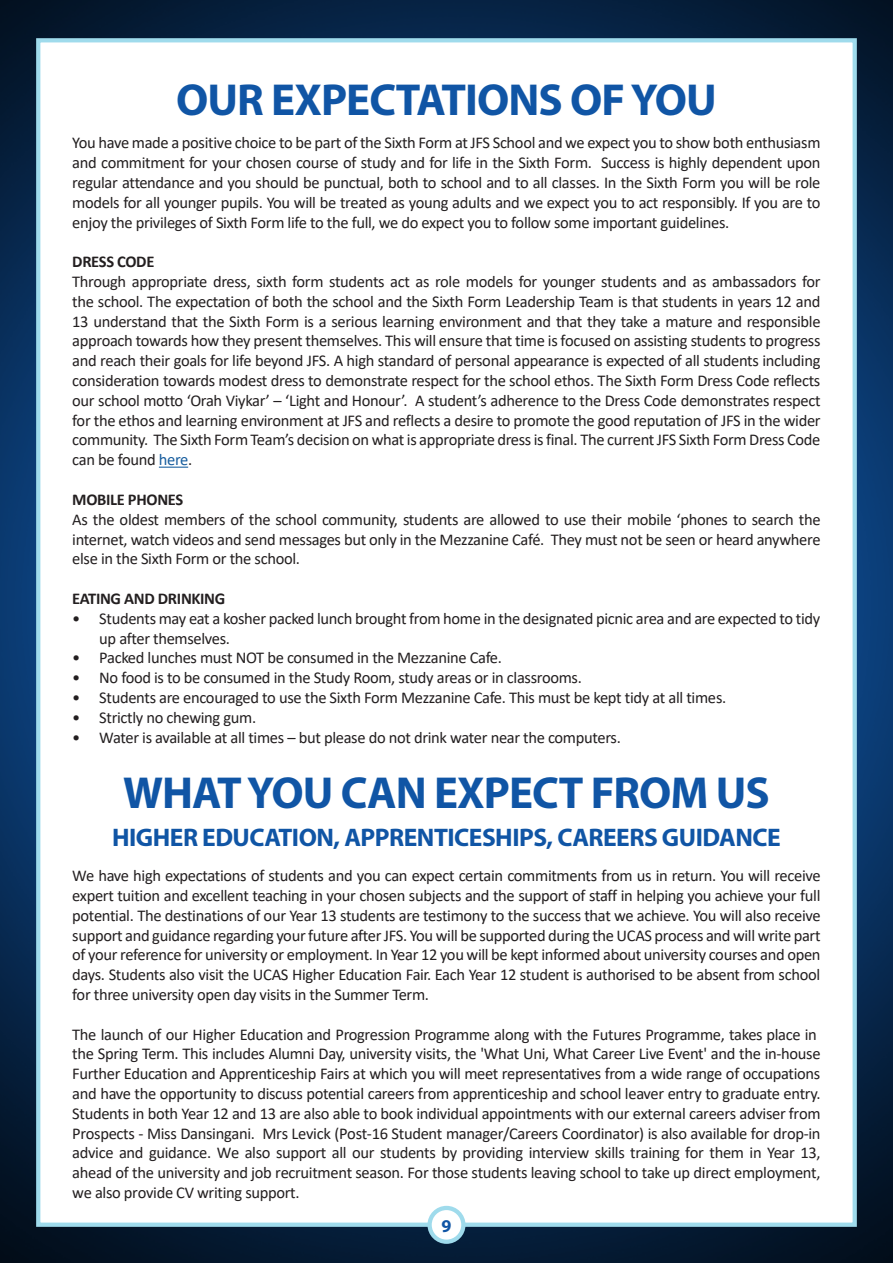
<style>
.page{position:relative;width:893px;height:1263px;background:#fff}
.page>*{position:absolute;margin:0;border:0;box-sizing:border-box;transform-origin:0 0}
.t1{font:700 45px "Myriad Pro";letter-spacing:-.02em;color:#1055a5}
.t2{font:700 25.5px "Myriad Pro";letter-spacing:-.02em;color:#1055a5}
.t3{font:700 18px "Myriad Pro";color:#1055a5}
.t4{font:16.5px/19.8px "Calibri";letter-spacing:-.02em;color:#231f20;text-align:justify}
.t5{font:700 16.5px "Calibri";letter-spacing:-.02em;color:#231f20}
.s1{color:#175d9e}
</style>
<div class="page">
<img style="left:0;top:0;width:893px;height:1263px">
<div style="left:36px;top:38px;width:821px;height:1189px;background:#fff;border:4px solid #9fdbec"></div>
<div style="left:430px;top:1208px;width:33px;height:34px;background:#fff;border-radius:50%"></div>
<div style="left:427px;top:1206px;width:38px;height:38px;border:4px solid #9fdbec;border-radius:50%"></div>
<svg style="left:159px;top:467px;width:29px;height:1px"></svg>
<p class="t1" style="left:176px;top:70px;width:542px">OUR EXPECTATIONS OF YOU</p>
<p class="t4" style="left:72px;top:133px;width:750px">You have made a positive choice to be part of the Sixth Form at JFS School and we expect you to show both enthusiasm and commitment for your chosen course of study and for life in the Sixth Form. Success is highly dependent upon regular attendance and you should be punctual, both to school and to all classes. In the Sixth Form you will be role models for all younger pupils. You will be treated as young adults and we expect you to act responsibly. If you are to enjoy the privileges of Sixth Form life to the full, we do expect you to follow some important guidelines.</p>
<p class="t5" style="left:72px;top:250px;width:84px">DRESS CODE</p>
<p class="t4" style="left:72px;top:271px;width:750px">Through appropriate dress, sixth form students act as role models for younger students and as ambassadors for the school. The expectation of both the school and the Sixth Form Leadership Team is that students in years 12 and 13 understand that the Sixth Form is a serious learning environment and that they take a mature and responsible approach towards how they present themselves. This will ensure that time is focused on assisting students to progress and reach their goals for life beyond JFS. A high standard of personal appearance is expected of all students including consideration towards modest dress to demonstrate respect for the school ethos. The Sixth Form Dress Code reflects our school motto ‘Orah Viykar’ – ‘Light and Honour’. A student’s adherence to the Dress Code demonstrates respect for the ethos and learning environment at JFS and reflects a desire to promote the good reputation of JFS in the wider community. The Sixth Form Team’s decision on what is appropriate dress is final. The current JFS Sixth Form Dress Code can be found <span class="s1">here</span>.</p>
<p class="t5" style="left:72px;top:488px;width:112px">MOBILE PHONES</p>
<p class="t4" style="left:72px;top:509px;width:750px">As the oldest members of the school community, students are allowed to use their mobile ‘phones to search the internet, watch videos and send messages but only in the Mezzanine Café. They must not be seen or heard anywhere else in the Sixth Form or the school.</p>
<p class="t5" style="left:72px;top:587px;width:155px">EATING AND DRINKING</p>
<p class="t4" style="left:99px;top:608px;width:723px;text-indent:-27px">• Students may eat a kosher packed lunch brought from home in the designated picnic area and are expected to tidy up after themselves.</p>
<p class="t4" style="left:72px;top:647px;width:431px">• Packed lunches must NOT be consumed in the Mezzanine Cafe.</p>
<p class="t4" style="left:72px;top:667px;width:511px">• No food is to be consumed in the Study Room, study areas or in classrooms.</p>
<p class="t4" style="left:72px;top:687px;width:655px">• Students are encouraged to use the Sixth Form Mezzanine Cafe. This must be kept tidy at all times.</p>
<p class="t4" style="left:72px;top:707px;width:185px">• Strictly no chewing gum.</p>
<p class="t4" style="left:72px;top:727px;width:550px">• Water is available at all times – but please do not drink water near the computers.</p>
<p class="t1" style="left:123px;top:763px;width:648px">WHAT YOU CAN EXPECT FROM US</p>
<p class="t2" style="left:112px;top:821px;width:670px">HIGHER EDUCATION, APPRENTICESHIPS, CAREERS GUIDANCE</p>
<p class="t4" style="left:72px;top:865px;width:750px">We have high expectations of students and you can expect certain commitments from us in return. You will receive expert tuition and excellent teaching in your chosen subjects and the support of staff in helping you achieve your full potential. The destinations of our Year 13 students are testimony to the success that we achieve. You will also receive support and guidance regarding your future after JFS. You will be supported during the UCAS process and will write part of your reference for university or employment. In Year 12 you will be kept informed about university courses and open days. Students also visit the UCAS Higher Education Fair. Each Year 12 student is authorised to be absent from school for three university open day visits in the Summer Term.</p>
<p class="t4" style="left:72px;top:1024px;width:750px;text-align:left">The launch of our Higher Education and Progression Programme along with the Futures Programme, takes place in the Spring Term. This includes Alumni Day, university visits, the 'What Uni, What Career Live Event' and the in-house Further Education and Apprenticeship Fairs at which you will meet representatives from a wide range of occupations and have the opportunity to discuss potential careers from apprenticeship and school leaver entry to graduate entry.<br>Students in both Year 12 and 13 are also able to book individual appointments with our external careers adviser from Prospects - Miss Dansingani. Mrs Levick (Post-16 Student manager/Careers Coordinator) is also available for drop-in advice and guidance. We also support all our students by providing interview skills training for them in Year 13, ahead of the university and job recruitment season. For those students leaving school to take up direct employment, we also provide CV writing support.</p>
<p class="t3" style="left:441px;top:1214px;width:11px">9</p>
</div>
